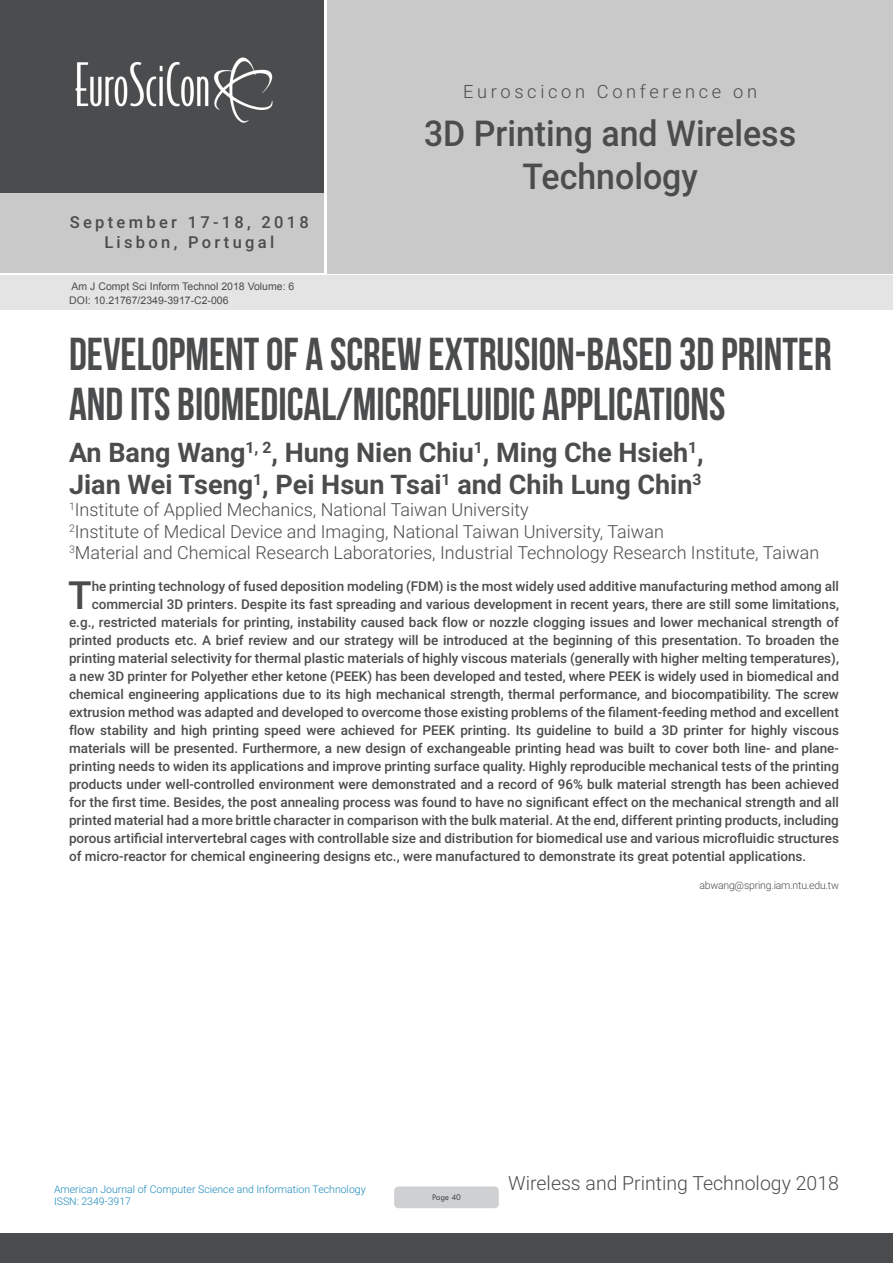
<style>
.page{position:relative;width:893px;height:1263px;background:#fff}
.page>*{position:absolute;margin:0;border:0;box-sizing:border-box;transform-origin:0 0}
.t1{font:46.05px/50.7px "Bebas Neue";color:#4b4c4d;scale:.95 1}
.Abstract{font:500 38.85px "Roboto";color:#4b4c4d}
.t2{font:500 35.7px/42.8px "Roboto";color:#4b4c4d;text-align:center;scale:.95 1}
.t3{font:700 27px "Roboto";color:#4b4c4d}
.t4{font:300 19.5px "Roboto";color:#4b4c4d}
.t5{font:300 18.3px "Roboto";letter-spacing:.2em;color:#4b4c4d}
.t6{font:300 18px "Roboto";color:#4b4c4d}
.t7{font:500 16.5px/19.8px "Roboto";letter-spacing:.2em;color:#4b4c4d;text-align:center}
.Abstract-2{font:500 13.5px "Roboto";color:#4b4c4d}
.t8{font:300 10.5px/12.6px "Roboto";color:#1987bb}
.t9{font:10.5px "Arial";color:#4b4c4d}
.Biography{font:300 10.5px "Roboto";letter-spacing:-.02em;color:#4b4c4d}
.t10{font:9px "Tw Cen";letter-spacing:-.02em;color:#4b4c4d;scale:.95 1}
</style>
<div class="page">
<div style="left:0;top:0;width:323px;height:193px;background:#4b4c4d"></div>
<div style="left:1px;top:193px;width:323px;height:80px;background:#c9c9c9"></div>
<div style="left:327px;top:0;width:566px;height:273px;background:#c9c9c9"></div>
<img style="left:75px;top:57px;width:198px;height:66px">
<div style="left:0;top:1233px;width:893px;height:30px;background:#4b4c4d"></div>
<div style="left:1px;top:275px;width:892px;height:35px;background:#e4e4e4"></div>
<div style="left:394px;top:1186px;width:105px;height:22px;background:#cfd0d2;border-radius:4px"></div>
<p class="t7" style="left:70px;top:211px;width:241px">September 17-18, 2018<br>Lisbon, Portugal</p>
<p class="t9" style="left:72px;top:279px;width:224px">Am J Compt Sci Inform Technol 2018 Volume: 6</p>
<p class="t9" style="left:69px;top:293px;width:161px">DOI: 10.21767/2349-3917-C2-006</p>
<h3 class="t5" style="left:463px;top:79px;width:295px">Euroscicon Conference on</h3>
<h3 class="t2" style="left:424px;top:110px;width:393px">3D Printing and Wireless<br>Technology</h3>
<p class="t1" style="left:69px;top:328px;width:804px">DEVELOPMENT OF A SCREW EXTRUSION-BASED 3D PRINTER<br>AND ITS BIOMEDICAL/MICROFLUIDIC APPLICATIONS</p>
<p class="t3" style="left:69px;top:433px;width:636px">An Bang Wang<sup>1,</sup> <sup>2</sup>, Hung Nien Chiu<sup>1</sup>, Ming Che Hsieh<sup>1</sup>,</p>
<p class="t3" style="left:69px;top:466px;width:634px">Jian Wei Tseng<sup>1</sup>, Pei Hsun Tsai<sup>1</sup> and Chih Lung Chin<sup>3</sup></p>
<p class="t6" style="left:69px;top:497px;width:461px"><sup>1</sup>Institute of Applied Mechanics, National Taiwan University</p>
<p class="t6" style="left:69px;top:518px;width:596px"><sup>2</sup>Institute of Medical Device and Imaging, National Taiwan University, Taiwan</p>
<p class="t6" style="left:69px;top:540px;width:752px"><sup>3</sup>Material and Chemical Research Laboratories, Industrial Technology Research Institute, Taiwan</p>
<p class="Abstract" style="left:68px;top:567px;width:25px">T</p>
<p class="Abstract-2" style="left:92px;top:576px;width:749px">he printing technology of fused deposition modeling (FDM) is the most widely used additive manufacturing method among all</p>
<p class="Abstract-2" style="left:92px;top:594px;width:749px">commercial 3D printers. Despite its fast spreading and various development in recent years, there are still some limitations,</p>
<p class="Abstract-2" style="left:69px;top:612px;width:771px">e.g., restricted materials for printing, instability caused back flow or nozzle clogging issues and lower mechanical strength of</p>
<p class="Abstract-2" style="left:69px;top:630px;width:771px">printed products etc. A brief review and our strategy will be introduced at the beginning of this presentation. To broaden the</p>
<p class="Abstract-2" style="left:69px;top:648px;width:771px">printing material selectivity for thermal plastic materials of highly viscous materials (generally with higher melting temperatures),</p>
<p class="Abstract-2" style="left:69px;top:666px;width:771px">a new 3D printer for Polyether ether ketone (PEEK) has been developed and tested, where PEEK is widely used in biomedical and</p>
<p class="Abstract-2" style="left:69px;top:684px;width:771px">chemical engineering applications due to its high mechanical strength, thermal performance, and biocompatibility. The screw</p>
<p class="Abstract-2" style="left:69px;top:702px;width:771px">extrusion method was adapted and developed to overcome those existing problems of the filament-feeding method and excellent</p>
<p class="Abstract-2" style="left:69px;top:720px;width:771px">flow stability and high printing speed were achieved for PEEK printing. Its guideline to build a 3D printer for highly viscous</p>
<p class="Abstract-2" style="left:69px;top:738px;width:771px">materials will be presented. Furthermore, a new design of exchangeable printing head was built to cover both line- and plane-</p>
<p class="Abstract-2" style="left:69px;top:756px;width:771px">printing needs to widen its applications and improve printing surface quality. Highly reproducible mechanical tests of the printing</p>
<p class="Abstract-2" style="left:69px;top:774px;width:771px">products under well-controlled environment were demonstrated and a record of 96% bulk material strength has been achieved</p>
<p class="Abstract-2" style="left:69px;top:792px;width:771px">for the first time. Besides, the post annealing process was found to have no significant effect on the mechanical strength and all</p>
<p class="Abstract-2" style="left:69px;top:810px;width:771px">printed material had a more brittle character in comparison with the bulk material. At the end, different printing products, including</p>
<p class="Abstract-2" style="left:69px;top:828px;width:771px">porous artificial intervertebral cages with controllable size and distribution for biomedical use and various microfluidic structures</p>
<p class="Abstract-2" style="left:69px;top:846px;width:739px">of micro-reactor for chemical engineering designs etc., were manufactured to demonstrate its great potential applications.</p>
<p class="Biography" style="left:699px;top:878px;width:141px">abwang@spring.iam.ntu.edu.tw</p>
<p class="t8" style="left:54px;top:1182px;width:313px">American Journal of Computer Science and Information Technology<br>ISSN: 2349-3917</p>
<p class="t10" style="left:432px;top:1192px;width:32px">Page 40</p>
<h3 class="t4" style="left:508px;top:1169px;width:332px">Wireless and Printing Technology 2018</h3>
</div>
